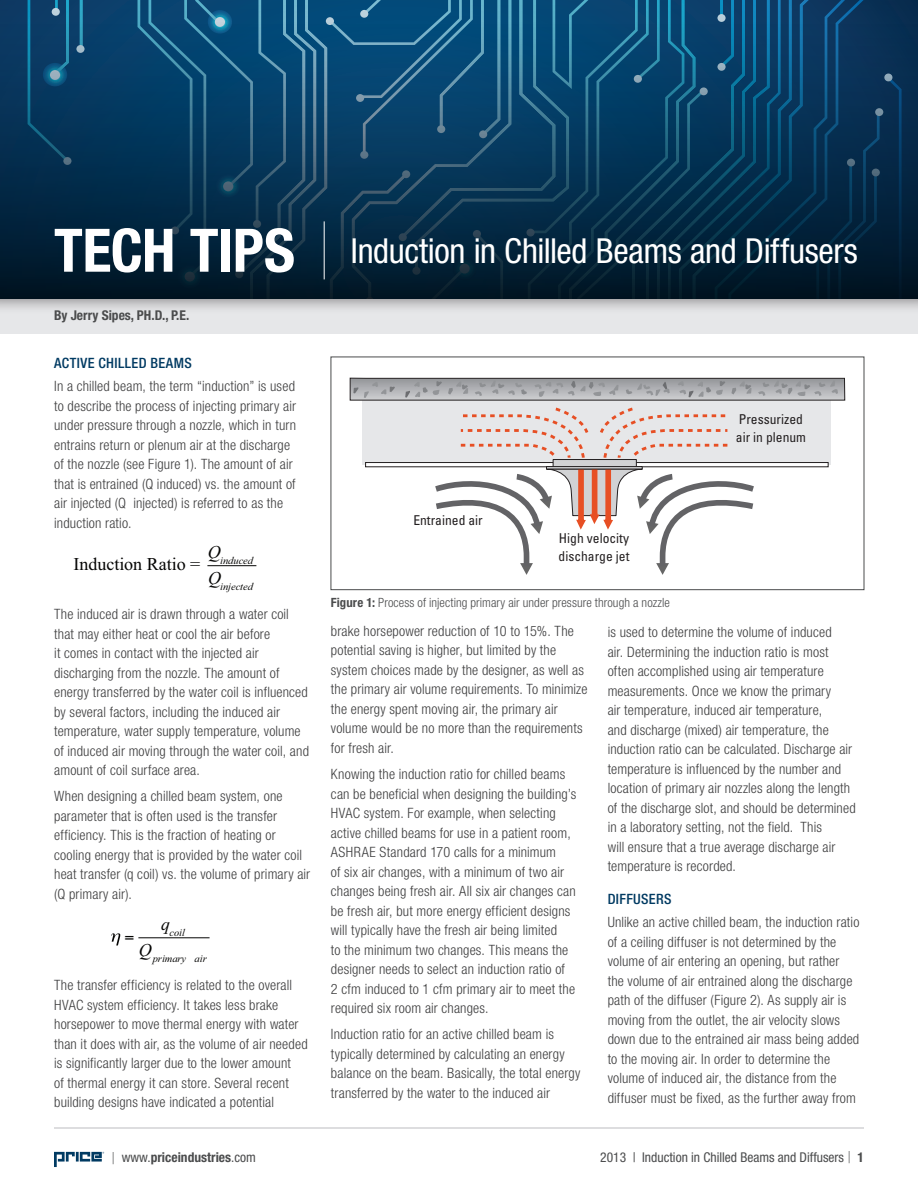
<style>
.page{position:relative;width:918px;height:1188px;background:#fff}
.page>*{position:absolute;margin:0;border:0;box-sizing:border-box;transform-origin:0 0}
.t1{font:700 condensed 60px "Helvetica Neue LT Std";letter-spacing:-.01em;color:#fff}
.t2{font:condensed 34.5px "Helvetica Neue LT Std";letter-spacing:-.01em;color:#fff}
.t3{font:18px "Times New Roman";color:#050504}
.Text{font:300 condensed 14.25px/19.5px "Helvetica Neue";letter-spacing:.01em;color:#3e3e3f}
.Subtitle{font:500 condensed 14.25px "Helvetica Neue";letter-spacing:.025em;color:#003a62}
.t4{font:condensed 13.65px/18.1px "Univers LT Std";color:#231f20}
.t5{font:700 condensed 13.5px "Helvetica Neue";color:#4b4c4d}
.t6{font:condensed 13.5px "Helvetica Neue";color:#4b4c4d}
.t7{font:300 condensed 12.75px "Helvetica Neue";letter-spacing:.005em;color:#4b4c4d}
.t8{font:italic 10.35px "Times New Roman";letter-spacing:-.005em;color:#050504}
.s1{font-weight:100;font-size:16.5px}
.s2{font-weight:400}
.s3{font-weight:700}
</style>
<div class="page">
<div style="left:0;top:292px;width:918px;height:41px;background:#e6e7e9"></div>
<div style="left:0;top:0;width:918px;height:314px;background:#231f20;opacity:.6"></div>
<svg style="left:0;top:0;width:918px;height:299px;background:#093858"></svg>
<hr style="left:324px;top:221px;width:1px;height:58px;background:#fff">
<hr style="left:54px;top:1128px;width:810px;height:1px;background:#bcbdc0">
<svg style="left:54px;top:1152px;width:50px;height:15px"></svg>
<hr style="left:207px;top:565px;width:49px;height:1px;background:#050504">
<hr style="left:138px;top:937px;width:72px;height:1px;background:#050504">
<svg style="left:435px;top:469px;width:319px;height:106px"></svg>
<div style="left:605px;top:469px;width:6px;height:51px;background:#e74f24"></div>
<svg style="left:365px;top:462px;width:463px;height:5px"></svg>
<div style="left:553px;top:459px;width:84px;height:9px;background:#d1d2d4;border:1px solid #231f20"></div>
<div style="left:546px;top:466px;width:97px;height:3px;background:#d1d2d4;border:1px solid #231f20"></div>
<svg style="left:350px;top:378px;width:495px;height:84px;background:#d3d0d1"></svg>
<div style="left:331px;top:357px;width:533px;height:233px;border:1px solid #4b4c4d"></div>
<svg style="left:111px;top:933px;width:10px;height:12px"></svg>
<h1 class="t1" style="left:54px;top:214px;width:243px">TECH TIPS</h1>
<p class="t5" style="left:54px;top:307px;width:137px">By Jerry Sipes, PH.D., P.E.</p>
<p class="Subtitle" style="left:54px;top:355px;width:139px">ACTIVE CHILLED BEAMS</p>
<p class="Text" style="left:54px;top:376px;width:243px">In a chilled beam, the term “induction” is used to describe the process of injecting primary air under pressure through a nozzle, which in turn entrains return or plenum air at the discharge of the nozzle (see Figure 1). The amount of air that is entrained (Q induced) vs. the amount of air injected (Q injected) is referred to as the induction ratio.</p>
<p class="t3" style="left:73px;top:552px;width:128px">Induction Ratio =</p>
<p class="t8" style="left:208px;top:553px;width:47px"><sup>Q</sup>induced</p>
<p class="t8" style="left:208px;top:579px;width:46px"><sup>Q</sup>injected</p>
<p class="Text" style="left:54px;top:604px;width:256px">The induced air is drawn through a water coil that may either heat or cool the air before<br>it comes in contact with the injected air discharging from the nozzle. The amount of energy transferred by the water coil is influenced by several factors, including the induced air temperature, water supply temperature, volume of induced air moving through the water coil, and amount of coil surface area.</p>
<p class="Text" style="left:54px;top:786px;width:258px">When designing a chilled beam system, one parameter that is often used is the transfer efficiency. This is the fraction of heating or cooling energy that is provided by the water coil heat transfer (q coil) vs. the volume of primary air (Q primary air).</p>
<p class="t8" style="left:161px;top:925px;width:25px"><sup>q</sup>coil</p>
<p class="t8" style="left:139px;top:951px;width:69px"><sup>Q</sup>primary air</p>
<p class="Text" style="left:54px;top:975px;width:255px">The transfer efficiency is related to the overall HVAC system efficiency. It takes less brake horsepower to move thermal energy with water than it does with air, as the volume of air needed is significantly larger due to the lower amount<br>of thermal energy it can store. Several recent building designs have indicated a potential</p>
<p class="t5" style="left:112px;top:1149px;width:146px"><span class="s1">|</span> <span class="s2">www.</span>priceindustries<span class="s2">.com</span></p>
<p class="t2" style="left:351px;top:231px;width:508px">Induction in Chilled Beams and Diffusers</p>
<p class="t4" style="left:413px;top:511px;width:71px">Entrained air</p>
<p class="t4" style="left:559px;top:529px;width:72px">High velocity discharge jet</p>
<p class="t7" style="left:331px;top:595px;width:341px"><span class="s3">Figure 1:</span> Process of injecting primary air under pressure through a nozzle</p>
<p class="t4" style="left:736px;top:410px;width:72px">Pressurized air in plenum</p>
<p class="Text" style="left:331px;top:621px;width:258px">brake horsepower reduction of 10 to 15%. The potential saving is higher, but limited by the system choices made by the designer, as well as the primary air volume requirements. To minimize the energy spent moving air, the primary air volume would be no more than the requirements for fresh air.</p>
<p class="Text" style="left:331px;top:764px;width:247px">Knowing the induction ratio for chilled beams can be beneficial when designing the building’s HVAC system. For example, when selecting active chilled beams for use in a patient room, ASHRAE Standard 170 calls for a minimum<br>of six air changes, with a minimum of two air changes being fresh air. All six air changes can be fresh air, but more energy efficient designs will typically have the fresh air being limited<br>to the minimum two changes. This means the designer needs to select an induction ratio of<br>2 cfm induced to 1 cfm primary air to meet the required six room air changes.</p>
<p class="Text" style="left:331px;top:1024px;width:251px">Induction ratio for an active chilled beam is typically determined by calculating an energy balance on the beam. Basically, the total energy transferred by the water to the induced air</p>
<p class="Text" style="left:608px;top:622px;width:250px">is used to determine the volume of induced<br>air. Determining the induction ratio is most often accomplished using air temperature measurements. Once we know the primary<br>air temperature, induced air temperature,<br>and discharge (mixed) air temperature, the induction ratio can be calculated. Discharge air temperature is influenced by the number and location of primary air nozzles along the length of the discharge slot, and should be determined in a laboratory setting, not the field. This<br>will ensure that a true average discharge air temperature is recorded.</p>
<p class="Subtitle" style="left:608px;top:891px;width:65px">DIFFUSERS</p>
<p class="Text" style="left:608px;top:912px;width:253px">Unlike an active chilled beam, the induction ratio of a ceiling diffuser is not determined by the volume of air entering an opening, but rather<br>the volume of air entrained along the discharge path of the diffuser (Figure 2). As supply air is moving from the outlet, the air velocity slows down due to the entrained air mass being added to the moving air. In order to determine the volume of induced air, the distance from the diffuser must be fixed, as the further away from</p>
<p class="t6" style="left:600px;top:1149px;width:265px">2013 | Induction in Chilled Beams and Diffusers <span class="s1">|</span> <span class="s3">1</span></p>
</div>
